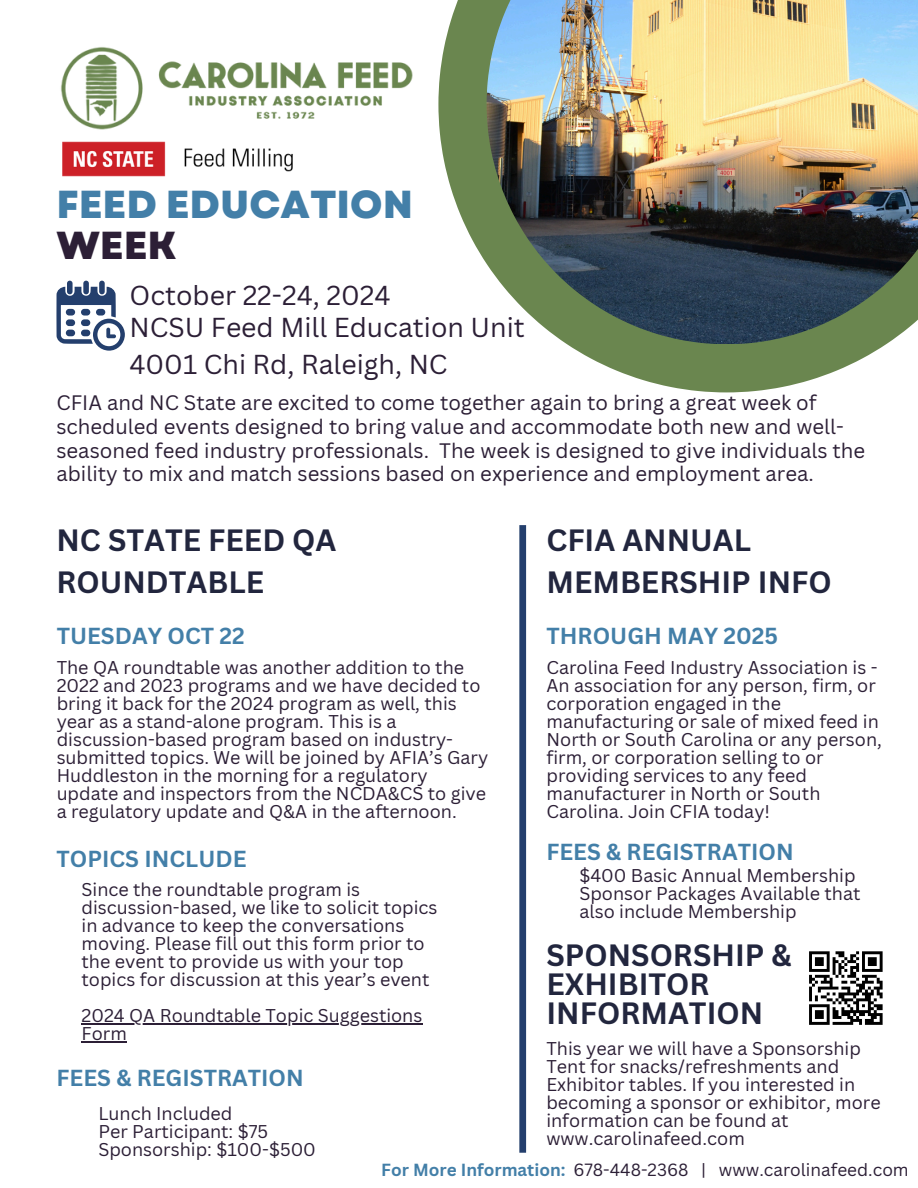
<style>
.page{position:relative;width:918px;height:1188px;background:#fff}
.page>*{position:absolute;margin:0;border:0;box-sizing:border-box;transform-origin:0 0}
.t1{font:800 39px "Garet";color:#437fa8}
.t2{font:800 39px "Garet";color:#2c1f36}
.t3{font:700 30px/41.7px "Canva Sans";color:#22263e}
.t4{font:26.7px/37px "Canva Sans";color:#2c1f36}
.t5{font:700 22.5px "Canva Sans";color:#437fa8}
.t6{font:20.4px/23.7px "Canva Sans";color:#2c1f36}
.t7{font:18px/18px "Canva Sans";color:#2c1f36}
.t8{font:17.25px "Canva Sans";color:#2c1f36}
.t9{font:700 17.1px "Canva Sans";color:#437fa8}
</style>
<div class="page">
<div style="left:519px;top:525px;width:7px;height:628px;background:#243f6d"></div>
<div style="left:67px;top:281px;width:6px;height:13px;background:#243f6d;border-radius:3px"></div>
<div style="left:83px;top:281px;width:6px;height:13px;background:#243f6d;border-radius:3px"></div>
<div style="left:99px;top:281px;width:6px;height:13px;background:#243f6d;border-radius:3px"></div>
<svg style="left:56px;top:287px;width:69px;height:63px"></svg>
<svg style="left:438px;top:0;width:449px;height:392px;fill:#6a864f"></svg>
<img style="left:487px;top:0;width:431px;height:344px">
<img style="left:62px;top:141px;width:231px;height:36px">
<img style="left:61px;top:47px;width:352px;height:83px">
<hr style="left:82px;top:1023px;width:341px;height:1px;background:#2c1f36">
<hr style="left:82px;top:1041px;width:45px;height:1px;background:#2c1f36">
<svg style="left:809px;top:951px;width:74px;height:74px"></svg>
<hr style="left:865px;top:1022px;width:18px;height:3px;background:#000">
<h1 class="t1" style="left:56px;top:177px;width:358px">FEED EDUCATION</h1>
<h1 class="t2" style="left:56px;top:217px;width:122px">WEEK</h1>
<h3 class="t4" style="left:129px;top:277px;width:263px">October 22-24, 2024</h3>
<h3 class="t4" style="left:129px;top:308px;width:397px">NCSU Feed Mill Education Unit<br>4001 Chi Rd, Raleigh, NC</h3>
<p class="t6" style="left:56px;top:391px;width:810px">CFIA and NC State are excited to come together again to bring a great week of scheduled events designed to bring value and accommodate both new and well&shy;seasoned feed industry professionals. The week is designed to give individuals the ability to mix and match sessions based on experience and employment area.</p>
<p class="t3" style="left:56px;top:518px;width:282px">NC STATE FEED QA<br>ROUNDTABLE</p>
<p class="t5" style="left:57px;top:620px;width:190px">TUESDAY OCT 22</p>
<p class="t7" style="left:57px;top:658px;width:433px">The QA roundtable was another addition to the 2022 and 2023 programs and we have decided to bring it back for the 2024 program as well, this year as a stand-alone program. This is a discussion-based program based on industry&shy;submitted topics. We will be joined by AFIA’s Gary Huddleston in the morning for a regulatory update and inspectors from the NCDA&amp;CS to give a regulatory update and Q&amp;A in the afternoon.</p>
<p class="t5" style="left:56px;top:843px;width:192px">TOPICS INCLUDE</p>
<p class="t7" style="left:82px;top:880px;width:357px">Since the roundtable program is discussion-based, we like to solicit topics in advance to keep the conversations moving. Please fill out this form prior to the event to provide us with your top topics for discussion at this year’s event</p>
<p class="t7" style="left:82px;top:1006px;width:342px">2024 QA Roundtable Topic Suggestions<br>Form</p>
<h2 class="t5" style="left:56px;top:1062px;width:249px">FEES &amp; REGISTRATION</h2>
<p class="t7" style="left:98px;top:1104px;width:136px">Lunch Included</p>
<p class="t7" style="left:98px;top:1122px;width:171px">Per Participant: $75</p>
<h4 class="t7" style="left:98px;top:1140px;width:219px">Sponsorship: $100-$500</h4>
<h2 class="t3" style="left:546px;top:518px;width:287px">CFIA ANNUAL<br>MEMBERSHIP INFO</h2>
<h4 class="t5" style="left:547px;top:620px;width:233px">THROUGH MAY 2025</h4>
<h4 class="t7" style="left:547px;top:658px;width:337px">Carolina Feed Industry Association is - An association for any person, firm, or corporation engaged in the manufacturing or sale of mixed feed in North or South Carolina or any person, firm, or corporation selling to or providing services to any feed manufacturer in North or South Carolina. Join CFIA today!</h4>
<p class="t5" style="left:546px;top:836px;width:249px">FEES &amp; REGISTRATION</p>
<p class="t7" style="left:579px;top:866px;width:278px">$400 Basic Annual Membership</p>
<h4 class="t7" style="left:579px;top:884px;width:283px">Sponsor Packages Available that also include Membership</h4>
<h4 class="t3" style="left:547px;top:940px;width:246px;line-height:29.2px">SPONSORSHIP &amp;<br>EXHIBITOR<br>INFORMATION</h4>
<p class="t7" style="left:546px;top:1039px;width:336px">This year we will have a Sponsorship<br>Tent for snacks/refreshments and<br>Exhibitor tables. If you interested in becoming a sponsor or exhibitor, more information can be found at www.carolinafeed.com</p>
<h5 class="t9" style="left:381px;top:1158px;width:186px">For More Information:</h5>
<h2 class="t8" style="left:573px;top:1158px;width:337px">678-448-2368 | www.carolinafeed.com</h2>
</div>
